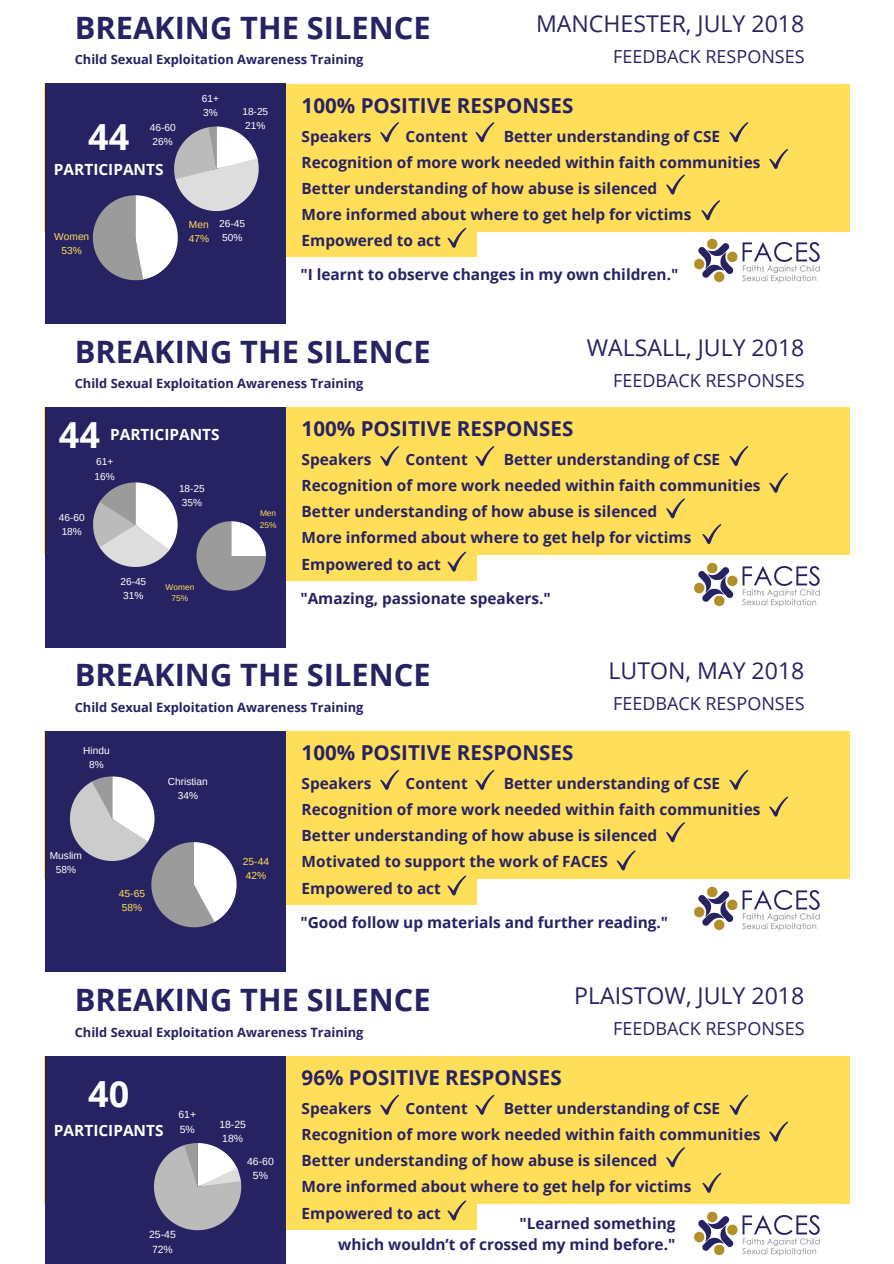
<style>
.page{position:relative;width:894px;height:1264px;background:#fff}
.page>*{position:absolute;margin:0;border:0;box-sizing:border-box;transform-origin:0 0}
.t1{font:700 36px "Open Sans";color:#fff}
.t2{font:700 30.75px "Open Sans";color:#272262}
.t3{font:23.1px "Open Sans";color:#272262}
.t4{font:700 20.55px "Open Sans";color:#272262}
.t5{font:18px "Open Sans";color:#272262}
.t6{font:700 15.45px/26px "Open Sans";color:#272262}
.t7{font:700 15.45px "Open Sans";color:#fff}
.t8{font:700 12.9px "Open Sans";color:#272262}
.t9{font:10.5px/14.5px "Arimo";color:#fff}
.t10{font:10.2px/14.1px "Arimo";color:#ffde59}
.t11{font:10.05px/14.1px "Arimo";color:#fff}
.t12{font:8.25px/11.6px "Arimo";color:#ffde59;text-align:center}
</style>
<div class="page">
<img style="left:686px;top:231px;width:148px;height:52px">
<div style="left:285px;top:114px;width:191px;height:142px;background:#ffde59"></div>
<div style="left:45px;top:84px;width:804px;height:147px;background:#ffde59"></div>
<div style="left:45px;top:83px;width:240px;height:241px;background:#272262"></div>
<svg style="left:93px;top:126px;width:165px;height:154px"></svg>
<svg style="left:380px;top:122px;width:19px;height:20px"></svg>
<svg style="left:475px;top:122px;width:19px;height:20px"></svg>
<svg style="left:729px;top:122px;width:19px;height:20px"></svg>
<svg style="left:769px;top:149px;width:19px;height:20px"></svg>
<svg style="left:666px;top:174px;width:19px;height:20px"></svg>
<svg style="left:701px;top:200px;width:19px;height:20px"></svg>
<svg style="left:447px;top:228px;width:19px;height:20px"></svg>
<img style="left:694px;top:562px;width:126px;height:45px">
<div style="left:285px;top:437px;width:191px;height:143px;background:#ffde59"></div>
<div style="left:45px;top:407px;width:804px;height:148px;background:#ffde59"></div>
<div style="left:45px;top:407px;width:240px;height:241px;background:#272262"></div>
<svg style="left:196px;top:521px;width:70px;height:69px"></svg>
<svg style="left:93px;top:482px;width:85px;height:85px"></svg>
<svg style="left:380px;top:446px;width:19px;height:20px"></svg>
<svg style="left:475px;top:446px;width:19px;height:20px"></svg>
<svg style="left:729px;top:446px;width:19px;height:20px"></svg>
<svg style="left:769px;top:472px;width:19px;height:21px"></svg>
<svg style="left:666px;top:498px;width:19px;height:20px"></svg>
<svg style="left:702px;top:524px;width:19px;height:20px"></svg>
<svg style="left:447px;top:551px;width:19px;height:20px"></svg>
<img style="left:694px;top:886px;width:126px;height:45px">
<div style="left:285px;top:761px;width:191px;height:143px;background:#ffde59"></div>
<div style="left:45px;top:731px;width:804px;height:148px;background:#ffde59"></div>
<div style="left:45px;top:731px;width:240px;height:241px;background:#272262"></div>
<svg style="left:70px;top:776px;width:166px;height:151px"></svg>
<svg style="left:380px;top:769px;width:19px;height:20px"></svg>
<svg style="left:475px;top:769px;width:19px;height:20px"></svg>
<svg style="left:729px;top:769px;width:19px;height:20px"></svg>
<svg style="left:769px;top:796px;width:19px;height:20px"></svg>
<svg style="left:666px;top:822px;width:19px;height:20px"></svg>
<svg style="left:616px;top:850px;width:19px;height:20px"></svg>
<svg style="left:447px;top:875px;width:19px;height:20px"></svg>
<img style="left:694px;top:1211px;width:126px;height:45px">
<div style="left:285px;top:1086px;width:191px;height:143px;background:#ffde59"></div>
<div style="left:45px;top:1056px;width:804px;height:148px;background:#ffde59"></div>
<div style="left:45px;top:1056px;width:240px;height:207px;background:#272262"></div>
<svg style="left:154px;top:1143px;width:87px;height:87px"></svg>
<svg style="left:380px;top:1094px;width:19px;height:20px"></svg>
<svg style="left:475px;top:1094px;width:19px;height:20px"></svg>
<svg style="left:729px;top:1094px;width:19px;height:20px"></svg>
<svg style="left:769px;top:1121px;width:19px;height:20px"></svg>
<svg style="left:666px;top:1147px;width:19px;height:20px"></svg>
<svg style="left:702px;top:1172px;width:19px;height:20px"></svg>
<svg style="left:447px;top:1200px;width:19px;height:20px"></svg>
<h2 class="t2" style="left:75px;top:6px;width:357px">BREAKING THE SILENCE</h2>
<h3 class="t3" style="left:536px;top:7px;width:270px">MANCHESTER, JULY 2018</h3>
<p class="t5" style="left:613px;top:43px;width:193px">FEEDBACK RESPONSES</p>
<h3 class="t4" style="left:301px;top:91px;width:273px">100% POSITIVE RESPONSES</h3>
<h1 class="t1" style="left:88px;top:112px;width:42px">44</h1>
<p class="t6" style="left:301px;top:123px;width:71px">Speakers</p>
<p class="t6" style="left:405px;top:123px;width:64px">Content</p>
<p class="t8" style="left:75px;top:51px;width:290px">Child Sexual Exploitation Awareness Training</p>
<p class="t11" style="left:202px;top:91px;width:19px">61+<br>3%</p>
<p class="t11" style="left:242px;top:104px;width:27px">18-25<br>21%</p>
<p class="t11" style="left:150px;top:121px;width:27px">46-60<br>26%</p>
<p class="t6" style="left:301px;top:123px;width:460px;text-indent:202px">Better understanding of CSE<br>Recognition of more work needed within faith communities<br>Better understanding of how abuse is silenced</p>
<p class="t6" style="left:301px;top:227px;width:141px">Empowered to act</p>
<p class="t7" style="left:54px;top:158px;width:111px">PARTICIPANTS</p>
<p class="t6" style="left:301px;top:201px;width:391px">More informed about where to get help for victims</p>
<p class="t10" style="left:189px;top:217px;width:22px">Men<br>47%</p>
<p class="t11" style="left:219px;top:216px;width:27px">26-45<br>50%</p>
<p class="t10" style="left:54px;top:229px;width:36px;text-align:center">Women<br>53%</p>
<p class="t6" style="left:300px;top:261px;width:379px">"I learnt to observe changes in my own children."</p>
<h2 class="t2" style="left:75px;top:329px;width:357px">BREAKING THE SILENCE</h2>
<h3 class="t3" style="left:586px;top:331px;width:219px">WALSALL, JULY 2018</h3>
<p class="t5" style="left:613px;top:367px;width:193px">FEEDBACK RESPONSES</p>
<h3 class="t4" style="left:301px;top:414px;width:273px">100% POSITIVE RESPONSES</h3>
<p class="t6" style="left:301px;top:446px;width:71px">Speakers</p>
<p class="t6" style="left:405px;top:446px;width:64px">Content</p>
<p class="t8" style="left:75px;top:374px;width:290px">Child Sexual Exploitation Awareness Training</p>
<h1 class="t1" style="left:59px;top:409px;width:42px">44</h1>
<p class="t7" style="left:110px;top:424px;width:111px">PARTICIPANTS</p>
<p class="t6" style="left:301px;top:446px;width:460px;text-indent:202px">Better understanding of CSE<br>Recognition of more work needed within faith communities<br>Better understanding of how abuse is silenced</p>
<p class="t6" style="left:301px;top:551px;width:141px">Empowered to act</p>
<p class="t11" style="left:95px;top:455px;width:22px">61+<br>16%</p>
<p class="t11" style="left:179px;top:481px;width:27px">18-25<br>35%</p>
<p class="t12" style="left:260px;top:507px;width:18px;text-align:left">Men<br>25%</p>
<p class="t11" style="left:59px;top:510px;width:27px">46-60<br>18%</p>
<p class="t6" style="left:301px;top:524px;width:391px">More informed about where to get help for victims</p>
<p class="t11" style="left:120px;top:574px;width:27px">26-45<br>31%</p>
<p class="t12" style="left:166px;top:581px;width:30px">Women<br>75%</p>
<p class="t6" style="left:300px;top:585px;width:252px">"Amazing, passionate speakers."</p>
<h2 class="t2" style="left:75px;top:653px;width:357px">BREAKING THE SILENCE</h2>
<h3 class="t3" style="left:608px;top:654px;width:197px">LUTON, MAY 2018</h3>
<p class="t5" style="left:613px;top:691px;width:193px">FEEDBACK RESPONSES</p>
<h3 class="t4" style="left:301px;top:738px;width:273px">100% POSITIVE RESPONSES</h3>
<p class="t6" style="left:301px;top:770px;width:71px">Speakers</p>
<p class="t6" style="left:405px;top:770px;width:64px">Content</p>
<p class="t8" style="left:75px;top:698px;width:290px">Child Sexual Exploitation Awareness Training</p>
<p class="t11" style="left:83px;top:743px;width:28px;text-align:center">Hindu<br>8%</p>
<p class="t11" style="left:168px;top:774px;width:41px;text-align:center">Christian<br>34%</p>
<p class="t6" style="left:301px;top:770px;width:460px;text-indent:202px">Better understanding of CSE<br>Recognition of more work needed within faith communities<br>Better understanding of how abuse is silenced</p>
<p class="t6" style="left:301px;top:874px;width:141px">Empowered to act</p>
<p class="t11" style="left:50px;top:848px;width:34px;text-align:center">Muslim<br>58%</p>
<p class="t6" style="left:301px;top:848px;width:308px">Motivated to support the work of FACES</p>
<p class="t10" style="left:243px;top:854px;width:28px">25-44<br>42%</p>
<p class="t10" style="left:119px;top:886px;width:28px">45-65<br>58%</p>
<p class="t6" style="left:300px;top:908px;width:369px">"Good follow up materials and further reading."</p>
<h2 class="t2" style="left:75px;top:978px;width:357px">BREAKING THE SILENCE</h2>
<h3 class="t3" style="left:574px;top:979px;width:231px">PLAISTOW, JULY 2018</h3>
<p class="t5" style="left:613px;top:1016px;width:193px">FEEDBACK RESPONSES</p>
<h3 class="t4" style="left:301px;top:1063px;width:261px">96% POSITIVE RESPONSES</h3>
<p class="t8" style="left:75px;top:1023px;width:290px">Child Sexual Exploitation Awareness Training</p>
<h1 class="t1" style="left:88px;top:1068px;width:42px">40</h1>
<p class="t6" style="left:301px;top:1095px;width:460px;text-indent:202px">Better understanding of CSE<br>Recognition of more work needed within faith communities<br>Better understanding of how abuse is silenced</p>
<p class="t6" style="left:301px;top:1199px;width:141px">Empowered to act</p>
<p class="t6" style="left:301px;top:1095px;width:71px">Speakers</p>
<p class="t6" style="left:405px;top:1095px;width:64px">Content</p>
<p class="t9" style="left:178px;top:1107px;width:19px">61+<br>5%</p>
<p class="t9" style="left:219px;top:1116px;width:28px">18-25<br>18%</p>
<p class="t7" style="left:54px;top:1119px;width:111px">PARTICIPANTS</p>
<p class="t9" style="left:247px;top:1153px;width:28px;text-align:center">46-60<br>5%</p>
<p class="t6" style="left:301px;top:1173px;width:391px">More informed about where to get help for victims</p>
<p class="t6" style="left:338px;top:1212px;width:339px;line-height:21.1px;text-align:right">"Learned something<br>which wouldn’t of crossed my mind before."</p>
<p class="t9" style="left:149px;top:1227px;width:28px">25-45<br>72%</p>
</div>
